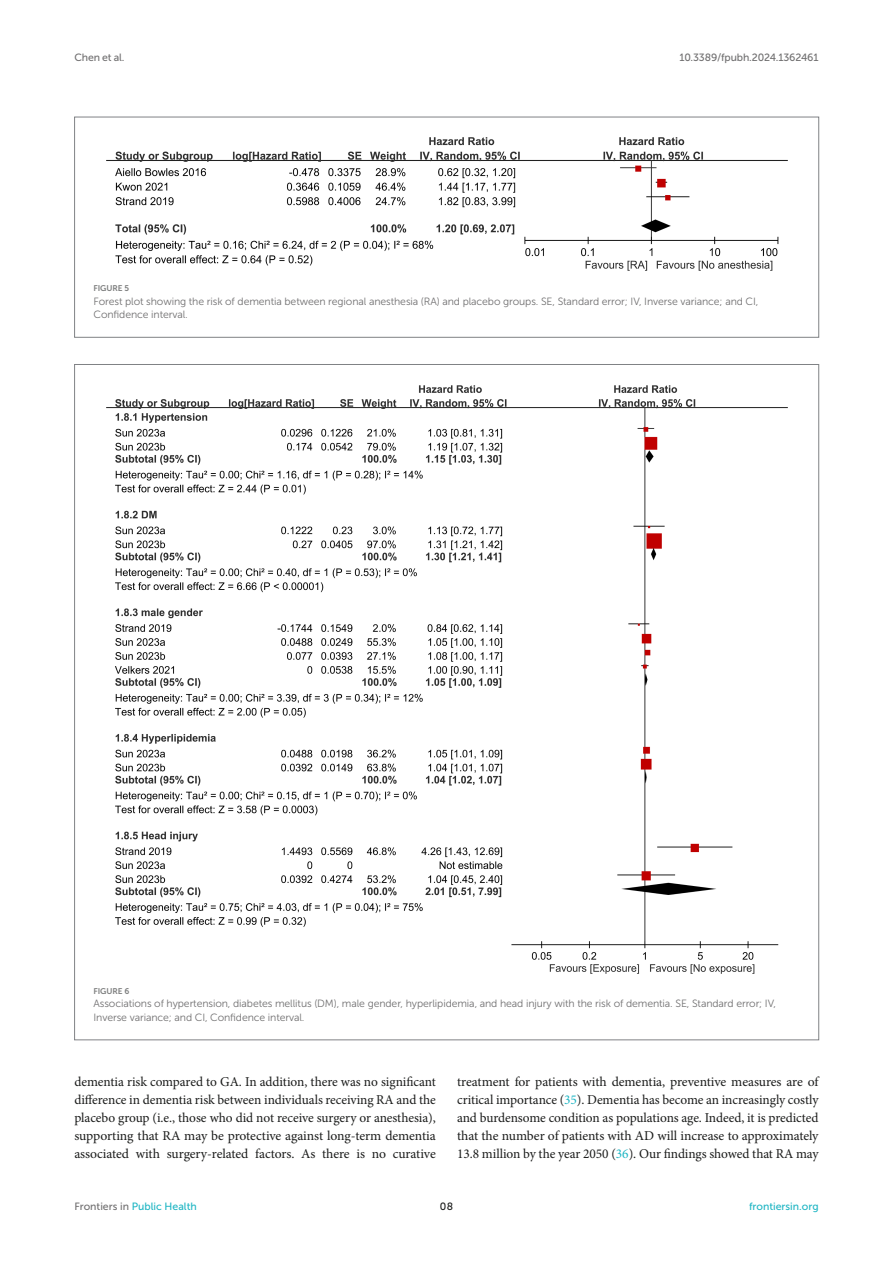
<style>
.page{position:relative;width:893px;height:1263px;background:#fff}
.page>*{position:absolute;margin:0;border:0;box-sizing:border-box;transform-origin:0 0}
.TEXT{font:13.5px/18px "Minion Pro";letter-spacing:-.01em;color:#1b1c1b;text-align:justify}
.FIG_LEG{font:10.5px/13.5px "Museo Sans 300";letter-spacing:-.01em;color:#706f70}
.t1{font:10.5px "Museo Sans 500";color:#1db5c3}
.t2{font:10.5px "Museo Sans 500";letter-spacing:-.015em;color:#706f70}
.t3{font:10.5px "Museo Sans 500";color:#1b1c1b}
.FIG_HD{font:8.25px "Museo Sans 700";letter-spacing:-.01em;color:#7e7f7f}
.s1{color:#1db5c3}
.s2{color:#706f70}
</style>
<div class="page">
<img style="left:106px;top:137px;width:682px;height:134px">
<div style="left:74px;top:117px;width:745px;height:220px;border:1px solid #808285"></div>
<img style="left:106px;top:385px;width:682px;height:589px">
<p class="t2" style="left:74px;top:51px;width:52px">Chen et al.</p>
<p class="t2" style="left:679px;top:51px;width:141px">10.3389/fpubh.2024.1362461</p>
<p class="FIG_HD" style="left:94px;top:284px;width:37px">FIGURE 5</p>
<p class="FIG_LEG" style="left:94px;top:295px;width:666px">Forest plot showing the risk of dementia between regional anesthesia (RA) and placebo groups. SE, Standard error; IV, Inverse variance; and CI,<br>Confidence interval.</p>
<p class="FIG_HD" style="left:94px;top:986px;width:37px">FIGURE 6</p>
<p class="FIG_LEG" style="left:94px;top:997px;width:684px">Associations of hypertension, diabetes mellitus (DM), male gender, hyperlipidemia, and head injury with the risk of dementia. SE, Standard error; IV,<br>Inverse variance; and CI, Confidence interval.</p>
<p class="TEXT" style="left:74px;top:1073px;width:363px">dementia risk compared to GA. In addition, there was no significant difference in dementia risk between individuals receiving RA and the placebo group (i.e., those who did not receive surgery or anesthesia), supporting that RA may be protective against long-term dementia associated with surgery-related factors. As there is no curative</p>
<p class="TEXT" style="left:457px;top:1073px;width:363px">treatment for patients with dementia, preventive measures are of critical importance (<span class="s1">35</span>). Dementia has become an increasingly costly and burdensome condition as populations age. Indeed, it is predicted that the number of patients with AD will increase to approximately 13.8 million by the year 2050 (<span class="s1">36</span>). Our findings showed that RA may</p>
<p class="t1" style="left:74px;top:1200px;width:124px"><span class="s2">Frontiers in</span> Public Health</p>
<p class="t3" style="left:440px;top:1200px;width:15px">08</p>
<p class="t1" style="left:749px;top:1200px;width:71px">frontiersin.org</p>
</div>
